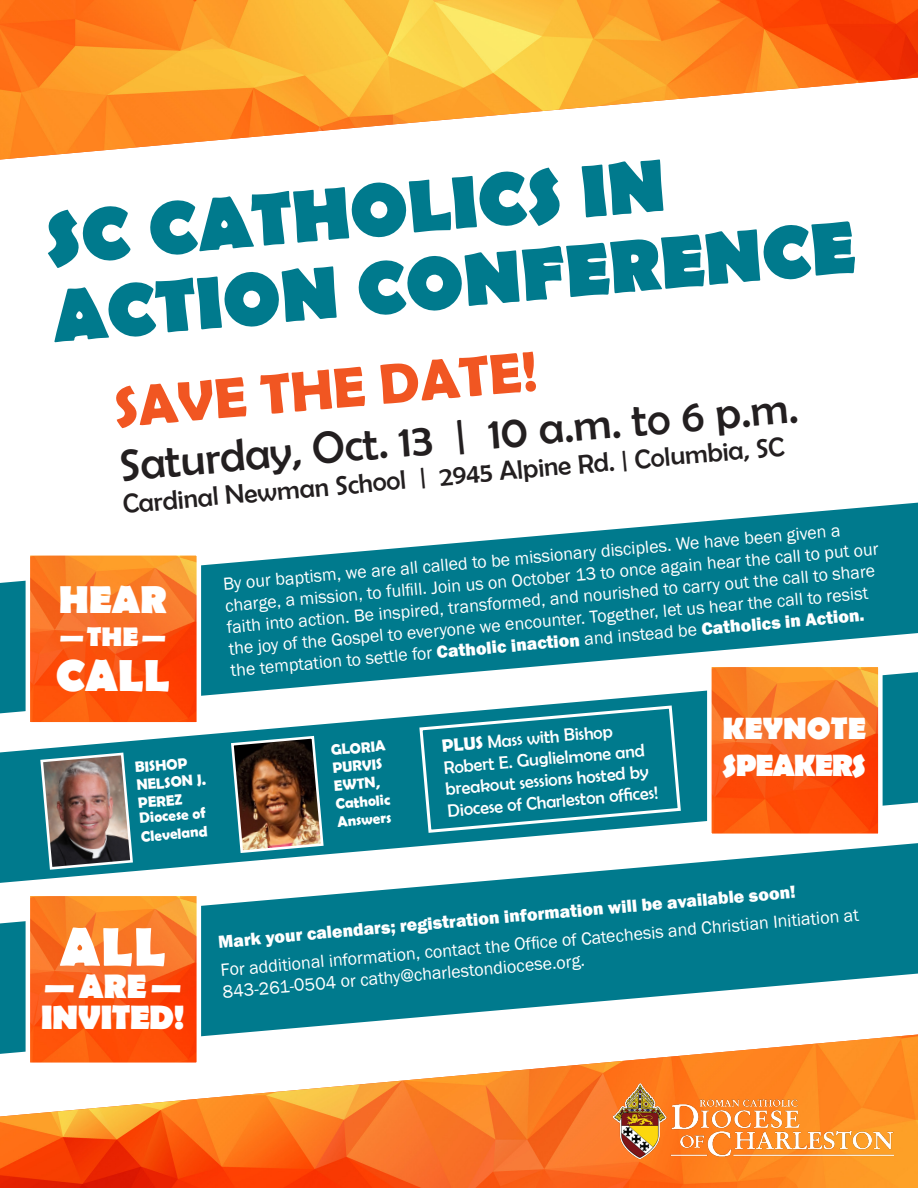
<style>
.page{position:relative;width:918px;height:1188px;background:#fff}
.page>*{position:absolute;margin:0;border:0;box-sizing:border-box;transform-origin:0 0}
.t1{font:700 75px/78px "Berlin Sans FB";color:#007a8d}
.t2{font:700 57px "Berlin Sans FB Demi";color:#f15622}
.t3{font:700 55.05px "Berlin Sans FB";color:#fff}
.t4{font:45px "Berlin Sans FB";color:#231f20}
.t5{font:700 45px "Berlin Sans FB";color:#fff}
.t6{font:700 39px "Berlin Sans FB";color:#fff}
.t7{font:700 34.05px/31.8px "Berlin Sans FB";letter-spacing:-.02em;color:#fff}
.t8{font:700 30.9px/37.2px "Berlin Sans FB";letter-spacing:-.04em;color:#fff}
.t9{font:27px "Berlin Sans FB";color:#231f20}
.t10{font:700 27px "Berlin Sans FB";color:#fff}
.t11{font:18px/21.6px "Franklin Gothic";color:#fff}
.t12{font:18px/21.6px "Berlin Sans FB";color:#fff}
.t13{font:700 15px/18px "Berlin Sans FB Demi";color:#fff}
.s1{font-weight:800}
.s2{font-family:"Berlin Sans FB Demi";font-weight:700}
</style>
<div class="page">
<img style="left:0;top:0;width:918px;height:160px">
<img style="left:0;top:1054px;width:918px;height:134px">
<svg style="left:0;top:503px;width:918px;height:169px;fill:#007a8d"></svg>
<svg style="left:0;top:883px;width:918px;height:171px;fill:#007a8d"></svg>
<svg style="left:0;top:672px;width:918px;height:211px;fill:#007a8d"></svg>
<img style="left:31px;top:556px;width:165px;height:166px">
<div style="left:26px;top:551px;width:175px;height:176px;border:4px solid #fff"></div>
<img style="left:31px;top:897px;width:165px;height:165px">
<div style="left:26px;top:892px;width:175px;height:175px;border:4px solid #fff"></div>
<img style="left:712px;top:668px;width:166px;height:165px">
<div style="left:707px;top:663px;width:176px;height:175px;border:4px solid #fff"></div>
<img style="left:39px;top:751px;width:95px;height:120px">
<img style="left:230px;top:734px;width:95px;height:120px">
<svg style="left:418px;top:704px;width:264px;height:130px;background:#1a8798"></svg>
<img style="left:614px;top:1083px;width:279px;height:75px">
<p class="t1" style="left:42px;top:204px;width:807px;rotate:-5deg">SC CATHOLICS IN<br>ACTION CONFERENCE</p>
<p class="t2" style="left:112px;top:375px;width:426px;rotate:-5deg">SAVE THE DATE!</p>
<p class="t4" style="left:117px;top:441px;width:682px;rotate:-5deg">Saturday, Oct. 13 | 10 a.m. to 6 p.m.</p>
<p class="t9" style="left:122px;top:489px;width:666px;rotate:-5deg">Cardinal Newman School | 2945 Alpine Rd. | Columbia, SC</p>
<p class="t11" style="left:222px;top:574px;width:657px;rotate:-5deg">By our baptism, we are all called to be missionary disciples. We have been given a charge, a mission, to fulfi ll. Join us on October 13 to once again hear the call to put our faith into action. Be inspired, transformed, and nourished to carry out the call to share the joy of the Gospel to everyone we encounter. Together, let us hear the call to resist the temptation to settle for <span class="s1">Catholic inaction</span> and instead be <span class="s1">Catholics in Action.</span></p>
<p class="t6" style="left:59px;top:578px;width:110px">HEAR</p>
<p class="t10" style="left:59px;top:621px;width:109px">—THE—</p>
<p class="t5" style="left:56px;top:650px;width:115px">CALL</p>
<p class="t13" style="left:134px;top:758px;width:71px;rotate:-5deg">BISHOP<br>NELSON J.<br>PEREZ</p>
<p class="t13" style="left:139px;top:809px;width:68px;line-height:18.6px;rotate:-5deg">Diocese of<br>Cleveland</p>
<p class="t13" style="left:330px;top:741px;width:56px;rotate:-5deg">GLORIA<br>PURVIS<br>EWTN,<br>Catholic<br>Answers</p>
<p class="t12" style="left:441px;top:735px;width:213px;rotate:-5deg"><span class="s2">PLUS</span> Mass with Bishop<br>Robert E. Guglielmone and breakout sessions hosted by<br>Diocese of Charleston offi ces!</p>
<p class="t8" style="left:722px;top:712px;width:146px">KEYNOTE<br>SPEAKERS</p>
<p class="t3" style="left:60px;top:916px;width:107px">ALL</p>
<p class="t7" style="left:41px;top:972px;width:145px">—ARE—<br>INVITED!</p>
<p class="t11" style="left:217px;top:928px;width:642px;line-height:28.3px;rotate:-5deg"><span class="s1">Mark your calendars; registration information will be available soon!<br></span>For additional information, contact the Offi ce of Catechesis and Christian Initiation at</p>
<p class="t11" style="left:222px;top:981px;width:365px;rotate:-5deg">843-261-0504 or cathy@charlestondiocese.org.</p>
</div>
